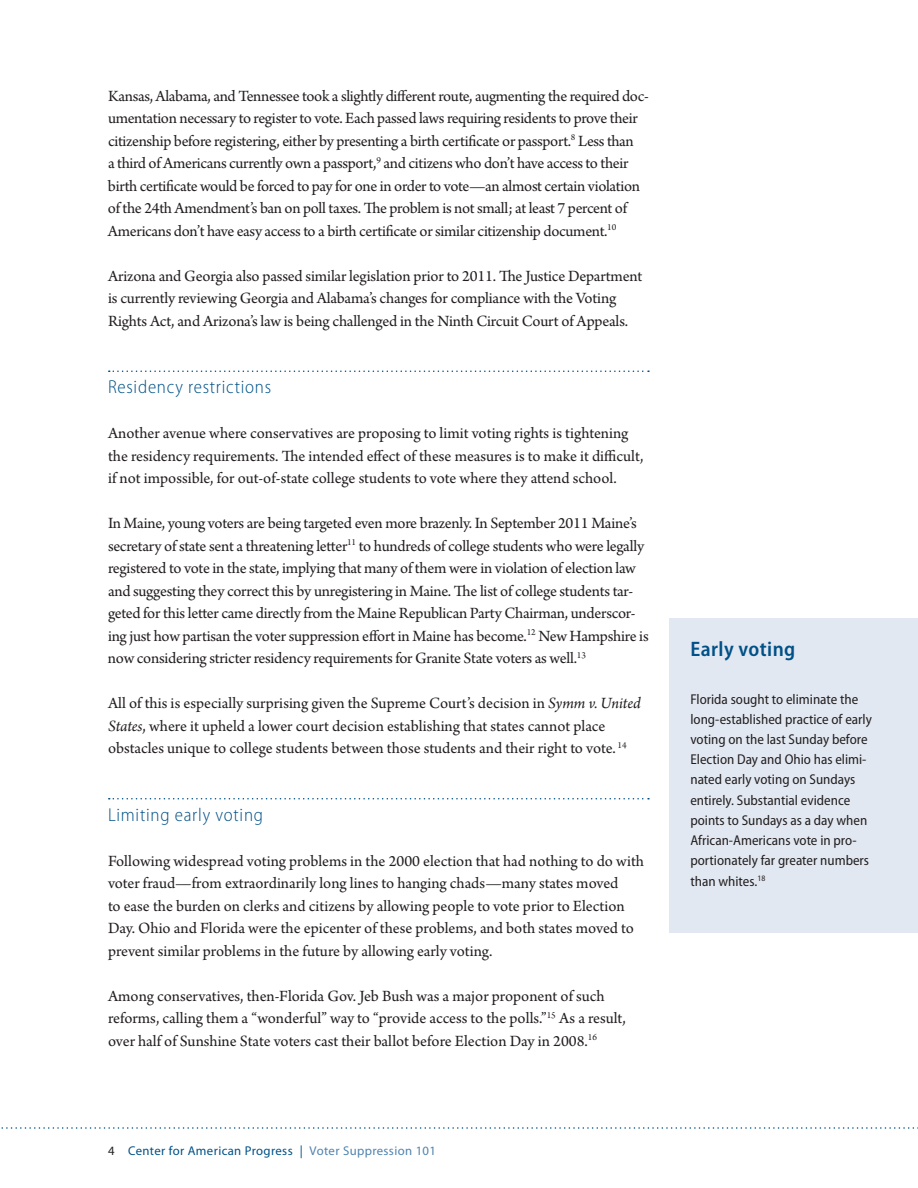
<style>
.page{position:relative;width:918px;height:1188px;background:#fff}
.page>*{position:absolute;margin:0;border:0;box-sizing:border-box;transform-origin:0 0}
.t1{font:600 semi-condensed 21px "Myriad Pro";letter-spacing:.02em;color:#005187}
.t2{font:300 semi-condensed 18.75px "Myriad Pro";letter-spacing:.04em;color:#005187}
.t3{font:16.5px/22.5px "Arno Pro";letter-spacing:-.015em;color:#231f20}
.t4{font:semi-condensed 14.25px/20.2px "Myriad Pro";color:#231f20}
.t5{font:12.75px "Myriad Pro";letter-spacing:.03em;color:#005187}
.s1{font-style:italic}
.s2{color:#231f20}
.s3{color:#5083af}
</style>
<div class="page">
<svg style="left:1px;top:1127px;width:917px;height:2px"></svg>
<svg style="left:109px;top:370px;width:540px;height:2px"></svg>
<svg style="left:109px;top:798px;width:540px;height:2px"></svg>
<div style="left:669px;top:661px;width:249px;height:272px;background:#e2e8f1"></div>
<div style="left:669px;top:618px;width:249px;height:65px;background:#e2e8f1"></div>
<p class="t3" style="left:108px;top:85px;width:542px">Kansas, Alabama, and Tennessee took a slightly different route, augmenting the required doc&shy;umentation necessary to register to vote. Each passed laws requiring residents to prove their citizenship before registering, either by presenting a birth certificate or passport.<sup>8</sup> Less than<br>a third of Americans currently own a passport,<sup>9</sup> and citizens who don’t have access to their birth certificate would be forced to pay for one in order to vote—an almost certain violation of the 24th Amendment’s ban on poll taxes. The problem is not small; at least 7 percent of Americans don’t have easy access to a birth certificate or similar citizenship document.<sup>10</sup></p>
<p class="t3" style="left:108px;top:265px;width:536px">Arizona and Georgia also passed similar legislation prior to 2011. The Justice Department is currently reviewing Georgia and Alabama’s changes for compliance with the Voting<br>Rights Act, and Arizona’s law is being challenged in the Ninth Circuit Court of Appeals.</p>
<p class="t2" style="left:108px;top:377px;width:165px">Residency restrictions</p>
<p class="t3" style="left:108px;top:423px;width:537px">Another avenue where conservatives are proposing to limit voting rights is tightening the residency requirements. The intended effect of these measures is to make it difficult, if not impossible, for out-of-state college students to vote where they attend school.</p>
<p class="t3" style="left:108px;top:513px;width:542px">In Maine, young voters are being targeted even more brazenly. In September 2011 Maine’s secretary of state sent a threatening letter<sup>11</sup> to hundreds of college students who were legally registered to vote in the state, implying that many of them were in violation of election law and suggesting they correct this by unregistering in Maine. The list of college students tar&shy;geted for this letter came directly from the Maine Republican Party Chairman, underscor&shy;ing just how partisan the voter suppression effort in Maine has become.<sup>12</sup> New Hampshire is now considering stricter residency requirements for Granite State voters as well.<sup>13</sup></p>
<p class="t3" style="left:108px;top:693px;width:534px">All of this is especially surprising given the Supreme Court’s decision in <span class="s1">Symm v. United<br>States</span>, where it upheld a lower court decision establishing that states cannot place obstacles unique to college students between those students and their right to vote. <sup>14</sup></p>
<p class="t2" style="left:108px;top:804px;width:157px">Limiting early voting</p>
<p class="t3" style="left:108px;top:850px;width:538px">Following widespread voting problems in the 2000 election that had nothing to do with voter fraud—from extraordinarily long lines to hanging chads—many states moved<br>to ease the burden on clerks and citizens by allowing people to vote prior to Election Day. Ohio and Florida were the epicenter of these problems, and both states moved to prevent similar problems in the future by allowing early voting.</p>
<p class="t3" style="left:108px;top:985px;width:519px">Among conservatives, then-Florida Gov. Jeb Bush was a major proponent of such reforms, calling them a “wonderful” way to “provide access to the polls.”<sup>15</sup> As a result, over half of Sunshine State voters cast their ballot before Election Day in 2008.<sup>16</sup></p>
<p class="t5" style="left:108px;top:1143px;width:330px"><span class="s2">4</span> Center for American Progress | <span class="s3">Voter Suppression 101</span></p>
<p class="t1" style="left:690px;top:638px;width:106px">Early voting</p>
<p class="t4" style="left:690px;top:689px;width:183px">Florida sought to eliminate the long-established practice of early voting on the last Sunday before<br>Election Day and Ohio has elimi&shy;nated early voting on Sundays entirely. Substantial evidence points to Sundays as a day when<br>African-Americans vote in pro&shy;portionately far greater numbers than whites.<sup>18</sup></p>
</div>
